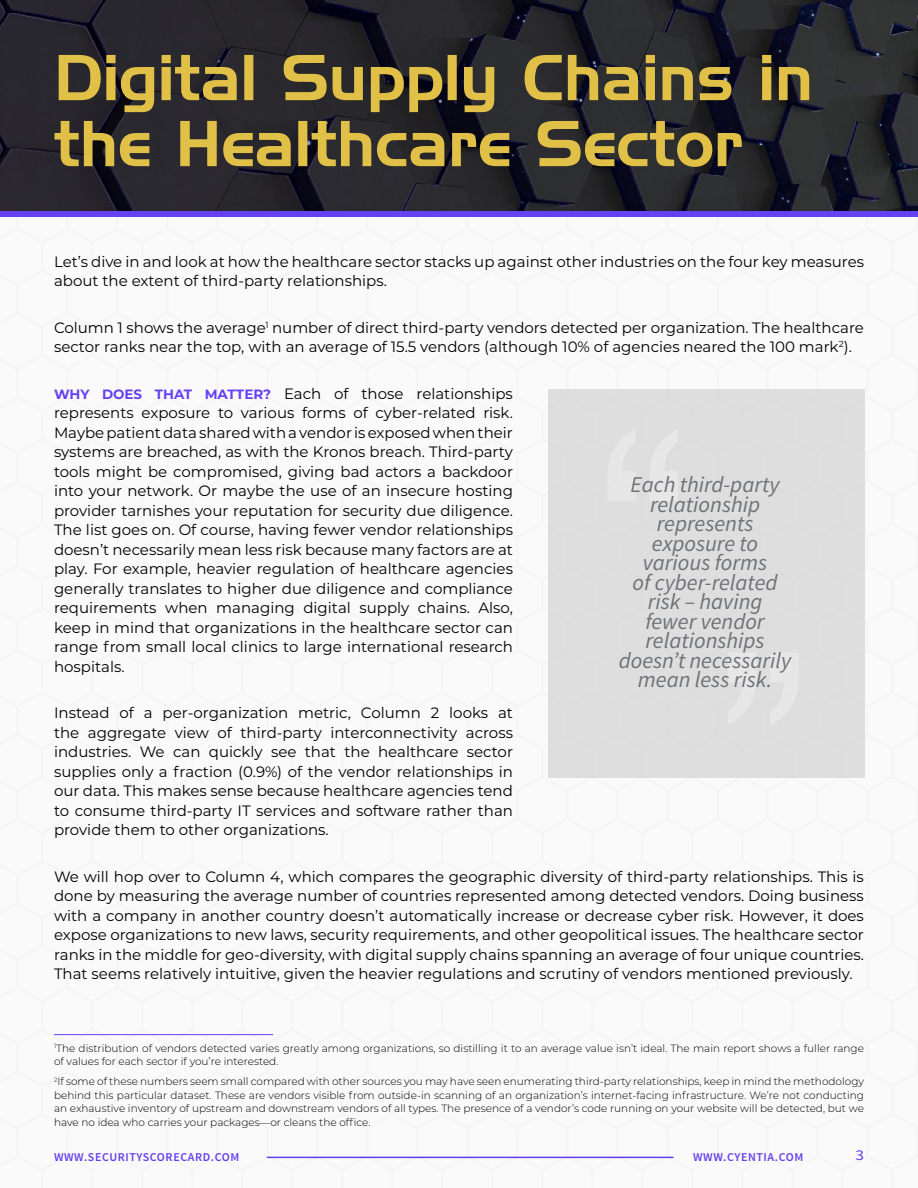
<style>
.page{position:relative;width:918px;height:1188px;background:#fff}
.page>*{position:absolute;margin:0;border:0;box-sizing:border-box;transform-origin:0 0}
.t1{font:231.6px "Thonburi";color:#fff;scale:.96 1}
.White_Header{font:63px/66px "Handel Gothic";color:#e1c048}
.QUOTES{font:italic 22.5px/19.5px "Source Sans Pro";color:#6f7174}
.Body{font:15px/19.5px "Montserrat";color:#000;text-align:justify}
.t2{font:15px "Source Sans Pro";color:#6641f3;scale:1.15 1}
.t3{font:600 12px "Source Sans Pro";letter-spacing:.05em;color:#6641f3}
.Footnotes{font:300 10.5px/13.5px "Montserrat";color:#000}
.s1{font-weight:700;font-size:13.5px;color:#6641f3}
</style>
<div class="page">
<hr style="left:267px;top:1157px;width:406px;height:1px;background:#6641f3">
<div style="left:0;top:205px;width:918px;height:12px;background:#6641f3"></div>
<svg style="left:0;top:0;width:918px;height:211px;background:#25242b"></svg>
<hr style="left:54px;top:1034px;width:219px;height:1px;background:#6641f3">
<div style="left:548px;top:389px;width:317px;height:389px;background:#dedede"></div>
<p class="White_Header" style="left:54px;top:49px;width:760px">Digital Supply Chains in the Healthcare Sector</p>
<p class="Body" style="left:54px;top:251px;width:812px">Let’s dive in and look at how the healthcare sector stacks up against other industries on the four key measures about the extent of third-party relationships.</p>
<p class="Body" style="left:54px;top:317px;width:811px">Column 1 shows the average<sup>1</sup> number of direct third-party vendors detected per organization. The healthcare sector ranks near the top, with an average of 15.5 vendors (although 10% of agencies neared the 100 mark<sup>2</sup>).</p>
<p class="Body" style="left:54px;top:383px;width:461px"><span class="s1">WHY DOES THAT MATTER?</span> Each of those relationships represents exposure to various forms of cyber-related risk.<br>Maybe patient data shared with a vendor is exposed when their systems are breached, as with the Kronos breach. Third-party tools might be compromised, giving bad actors a backdoor into your network. Or maybe the use of an insecure hosting provider tarnishes your reputation for security due diligence.<br>The list goes on. Of course, having fewer vendor relationships doesn’t necessarily mean less risk because many factors are at play. For example, heavier regulation of healthcare agencies generally translates to higher due diligence and compliance requirements when managing digital supply chains. Also, keep in mind that organizations in the healthcare sector can range from small local clinics to large international research hospitals.</p>
<p class="Body" style="left:54px;top:703px;width:461px">Instead of a per-organization metric, Column 2 looks at the aggregate view of third-party interconnectivity across industries. We can quickly see that the healthcare sector supplies only a fraction (0.9%) of the vendor relationships in our data. This makes sense because healthcare agencies tend to consume third-party IT services and software rather than provide them to other organizations.</p>
<p class="Body" style="left:54px;top:866px;width:812px">We will hop over to Column 4, which compares the geographic diversity of third-party relationships. This is done by measuring the average number of countries represented among detected vendors. Doing business with a company in another country doesn’t automatically increase or decrease cyber risk. However, it does expose organizations to new laws, security requirements, and other geopolitical issues. The healthcare sector ranks in the middle for geo-diversity, with digital supply chains spanning an average of four unique countries.<br>That seems relatively intuitive, given the heavier regulations and scrutiny of vendors mentioned previously.</p>
<h1 class="t1" style="left:588px;top:396px;width:116px">“</h1>
<p class="QUOTES" style="left:631px;top:475px;width:150px">Each third-party</p>
<p class="QUOTES" style="left:650px;top:485px;width:112px;line-height:39px">relationship exposure to</p>
<p class="QUOTES" style="left:657px;top:514px;width:98px">represents</p>
<p class="QUOTES" style="left:643px;top:553px;width:126px">various forms</p>
<p class="QUOTES" style="left:633px;top:573px;width:146px">of cyber-related</p>
<p class="QUOTES" style="left:619px;top:592px;width:174px;text-align:center">risk – having<br>fewer vendor relationships doesn’t necessarily mean less risk.</p>
<h1 class="t1" style="left:818px;top:757px;width:116px;rotate:-180deg">“</h1>
<p class="Footnotes" style="left:54px;top:1041px;width:812px"><sup>1</sup>The distribution of vendors detected varies greatly among organizations, so distilling it to an average value isn’t ideal. The main report shows a fuller range of values for each sector if you’re interested.</p>
<p class="Footnotes" style="left:54px;top:1075px;width:812px;text-align:justify"><sup>2</sup>If some of these numbers seem small compared with other sources you may have seen enumerating third-party relationships, keep in mind the methodology behind this particular dataset. These are vendors visible from outside-in scanning of an organization’s internet-facing infrastructure. We’re not conducting an exhaustive inventory of upstream and downstream vendors of all types. The presence of a vendor’s code running on your website will be detected, but we have no idea who carries your packages—or cleans the office.</p>
<p class="t3" style="left:54px;top:1149px;width:187px">WWW.SECURITYSCORECARD.COM</p>
<p class="t3" style="left:693px;top:1150px;width:112px">WWW.CYENTIA.COM</p>
<p class="t2" style="left:855px;top:1146px;width:9px">3</p>
</div>
